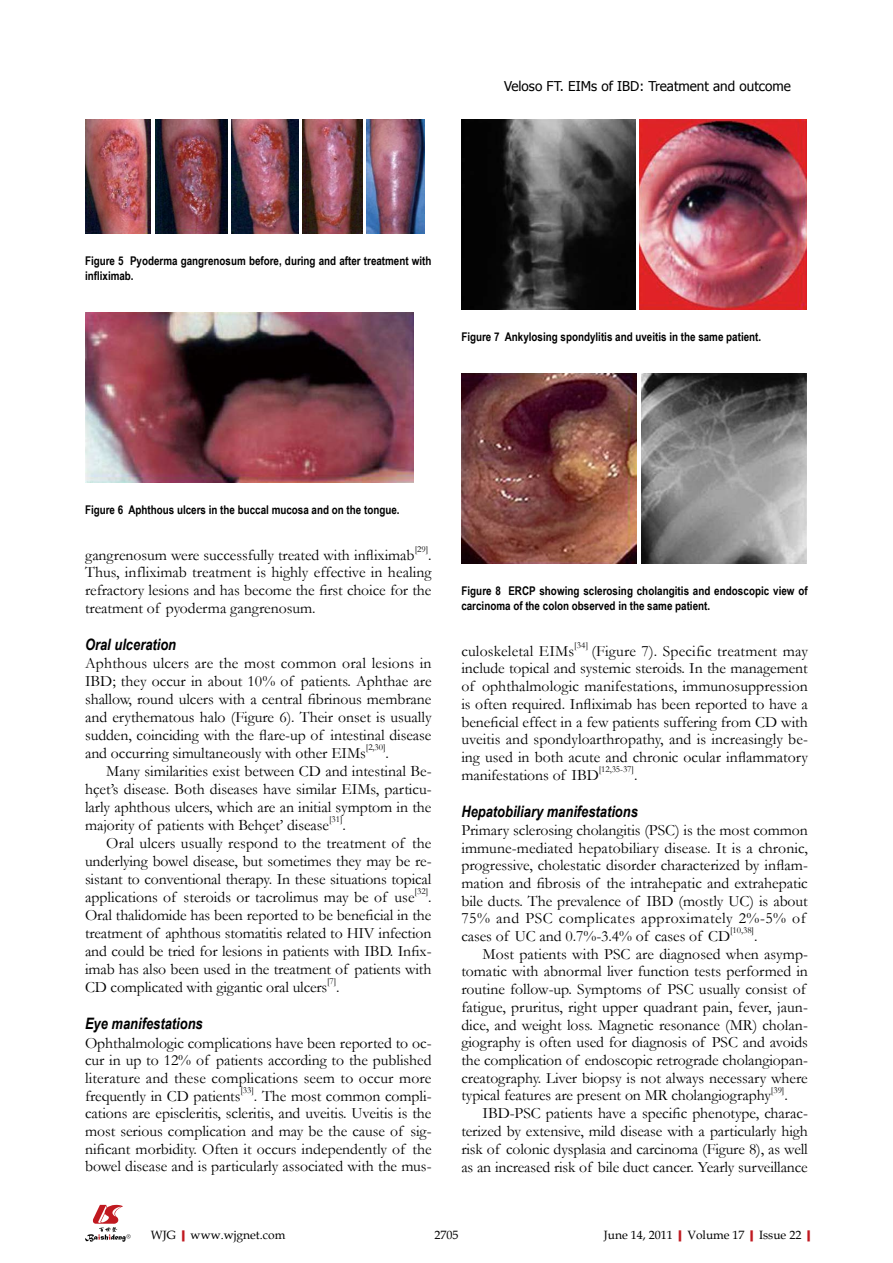
<style>
.page{position:relative;width:893px;height:1263px;background:#fff}
.page>*{position:absolute;margin:0;border:0;box-sizing:border-box;transform-origin:0 0}
.t1{font:15.75px/17.7px "Garamond";letter-spacing:-.005em;color:#000;text-align:justify}
.t2{font:italic 700 15.75px "Arial Narrow";color:#000}
.t3{font:13.5px "Tahoma";color:#000}
.t4{font:700 12px/15px "Arial Narrow";color:#000}
.t5{font:12px "Book Antiqua";color:#000}
.t6{font:9.15px "Garamond";letter-spacing:-.005em;color:#000}
.s1{font-weight:700;color:#c01920}
</style>
<div class="page">
<svg style="left:85px;top:1205px;width:46px;height:37px"></svg>
<img style="left:85px;top:119px;width:66px;height:115px">
<img style="left:155px;top:119px;width:72px;height:115px">
<img style="left:232px;top:119px;width:67px;height:115px">
<img style="left:303px;top:119px;width:60px;height:115px">
<img style="left:367px;top:119px;width:57px;height:115px">
<img style="left:85px;top:313px;width:328px;height:170px">
<img style="left:461px;top:119px;width:174px;height:191px">
<img style="left:640px;top:119px;width:167px;height:191px">
<img style="left:461px;top:373px;width:176px;height:191px">
<img style="left:641px;top:373px;width:165px;height:191px">
<p class="t3" style="left:504px;top:77px;width:288px">Veloso FT. EIMs of IBD: Treatment and outcome</p>
<p class="t4" style="left:85px;top:253px;width:348px">Figure 5 Pyoderma gangrenosum before, during and after treatment with infliximab.</p>
<p class="t4" style="left:461px;top:329px;width:301px">Figure 7 Ankylosing spondylitis and uveitis in the same patient.</p>
<p class="t4" style="left:85px;top:502px;width:316px">Figure 6 Aphthous ulcers in the buccal mucosa and on the tongue.</p>
<p class="t1" style="left:85px;top:545px;width:331px">gangrenosum were successfully treated with infliximab</p>
<p class="t6" style="left:415px;top:543px;width:15px">[29]</p>
<p class="t1" style="left:85px;top:545px;width:348px;text-indent:343px">.<br>Thus, infliximab treatment is highly effective in healing refractory lesions and has become the first choice for the treatment of pyoderma gangrenosum.</p>
<p class="t2" style="left:85px;top:632px;width:93px">Oral ulceration</p>
<p class="t1" style="left:85px;top:654px;width:348px">Aphthous ulcers are the most common oral lesions in IBD; they occur in about 10% of patients. Aphthae are shallow, round ulcers with a central fibrinous membrane and erythematous halo (Figure 6). Their onset is usually sudden, coinciding with the flare-up of intestinal disease and occurring simultaneously with other EIMs</p>
<p class="t6" style="left:366px;top:741px;width:21px">[2,30]</p>
<p class="t1" style="left:386px;top:744px;width:5px">.</p>
<p class="t1" style="left:106px;top:762px;width:327px">Many similarities exist between CD and intestinal Be-</p>
<p class="t1" style="left:85px;top:780px;width:348px">hçet’s disease. Both diseases have similar EIMs, particu-</p>
<p class="t1" style="left:85px;top:798px;width:348px">larly aphthous ulcers, which are an initial symptom in the</p>
<p class="t1" style="left:85px;top:816px;width:246px">majority of patients with Behçet’ disease</p>
<p class="t6" style="left:329px;top:813px;width:15px">[31]</p>
<p class="t1" style="left:342px;top:816px;width:5px">.</p>
<p class="t1" style="left:106px;top:834px;width:327px">Oral ulcers usually respond to the treatment of the</p>
<p class="t1" style="left:85px;top:852px;width:348px">underlying bowel disease, but sometimes they may be re-</p>
<p class="t1" style="left:85px;top:870px;width:348px">sistant to conventional therapy. In these situations topical</p>
<p class="t1" style="left:85px;top:888px;width:331px">applications of steroids or tacrolimus may be of use</p>
<p class="t6" style="left:415px;top:885px;width:15px">[32]</p>
<p class="t1" style="left:85px;top:888px;width:348px;text-indent:343px">.<br>Oral thalidomide has been reported to be beneficial in the treatment of aphthous stomatitis related to HIV infection and could be tried for lesions in patients with IBD. Infix&shy;imab has also been used in the treatment of patients with CD complicated with gigantic oral ulcers</p>
<p class="t6" style="left:327px;top:975px;width:11px">[7]</p>
<p class="t1" style="left:336px;top:978px;width:5px">.</p>
<p class="t2" style="left:85px;top:1012px;width:119px">Eye manifestations</p>
<p class="t1" style="left:85px;top:1033px;width:348px">Ophthalmologic complications have been reported to oc&shy;cur in up to 12% of patients according to the published literature and these complications seem to occur more frequently in CD patients</p>
<p class="t6" style="left:241px;top:1084px;width:15px">[33]</p>
<p class="t1" style="left:85px;top:1086px;width:348px;text-indent:169px">. The most common compli&shy;cations are episcleritis, scleritis, and uveitis. Uveitis is the most serious complication and may be the cause of sig&shy;nificant morbidity. Often it occurs independently of the bowel disease and is particularly associated with the mus-</p>
<p class="t4" style="left:461px;top:583px;width:348px">Figure 8 ERCP showing sclerosing cholangitis and endoscopic view of carcinoma of the colon observed in the same patient.</p>
<p class="t1" style="left:461px;top:641px;width:114px">culoskeletal EIMs</p>
<p class="t6" style="left:574px;top:639px;width:15px">[34]</p>
<p class="t1" style="left:461px;top:641px;width:348px;text-indent:130px">(Figure 7). Specific treatment may include topical and systemic steroids. In the management of ophthalmologic manifestations, immunosuppression is often required. Infliximab has been reported to have a beneficial effect in a few patients suffering from CD with uveitis and spondyloarthropathy, and is increasingly be&shy;ing used in both acute and chronic ocular inflammatory manifestations of IBD</p>
<p class="t6" style="left:599px;top:763px;width:37px">[12,35-37]</p>
<p class="t1" style="left:634px;top:765px;width:5px">.</p>
<p class="t2" style="left:461px;top:799px;width:178px">Hepatobiliary manifestations</p>
<p class="t1" style="left:461px;top:821px;width:348px;text-align:left">Primary sclerosing cholangitis (PSC) is the most common immune-mediated hepatobiliary disease. It is a chronic, progressive, cholestatic disorder characterized by inflam&shy;mation and fibrosis of the intrahepatic and extrahepatic bile ducts. The prevalence of IBD (mostly UC) is about 75% and PSC complicates approximately 2%-5% of cases of UC and 0.7%-3.4% of cases of CD</p>
<p class="t6" style="left:730px;top:924px;width:25px">[10,38]</p>
<p class="t1" style="left:754px;top:927px;width:5px">.</p>
<p class="t1" style="left:483px;top:944px;width:327px">Most patients with PSC are diagnosed when asymp-</p>
<p class="t1" style="left:461px;top:962px;width:348px">tomatic with abnormal liver function tests performed in</p>
<p class="t1" style="left:461px;top:980px;width:346px">routine follow-up. Symptoms of PSC usually consist of</p>
<p class="t1" style="left:461px;top:998px;width:348px">fatigue, pruritus, right upper quadrant pain, fever, jaun-</p>
<p class="t1" style="left:461px;top:1015px;width:348px">dice, and weight loss. Magnetic resonance (MR) cholan-</p>
<p class="t1" style="left:461px;top:1033px;width:348px">giography is often used for diagnosis of PSC and avoids</p>
<p class="t1" style="left:461px;top:1051px;width:348px">the complication of endoscopic retrograde cholangiopan-</p>
<p class="t1" style="left:461px;top:1068px;width:348px">creatography. Liver biopsy is not always necessary where</p>
<p class="t1" style="left:461px;top:1086px;width:311px">typical features are present on MR cholangiography</p>
<p class="t6" style="left:771px;top:1084px;width:15px">[39]</p>
<p class="t1" style="left:784px;top:1086px;width:5px">.</p>
<p class="t1" style="left:483px;top:1104px;width:327px">IBD-PSC patients have a specific phenotype, charac-</p>
<p class="t1" style="left:461px;top:1121px;width:348px">terized by extensive, mild disease with a particularly high</p>
<p class="t1" style="left:461px;top:1139px;width:348px">risk of colonic dysplasia and carcinoma (Figure 8), as well</p>
<p class="t1" style="left:461px;top:1157px;width:348px">as an increased risk of bile duct cancer. Yearly surveillance</p>
<p class="t5" style="left:151px;top:1226px;width:136px">WJG<span class="s1">|</span>www.wjgnet.com</p>
<p class="t5" style="left:434px;top:1226px;width:25px">2705</p>
<p class="t5" style="left:604px;top:1226px;width:214px">June 14, 2011<span class="s1">|</span>Volume 17<span class="s1">|</span>Issue 22<span class="s1">|</span></p>
</div>
